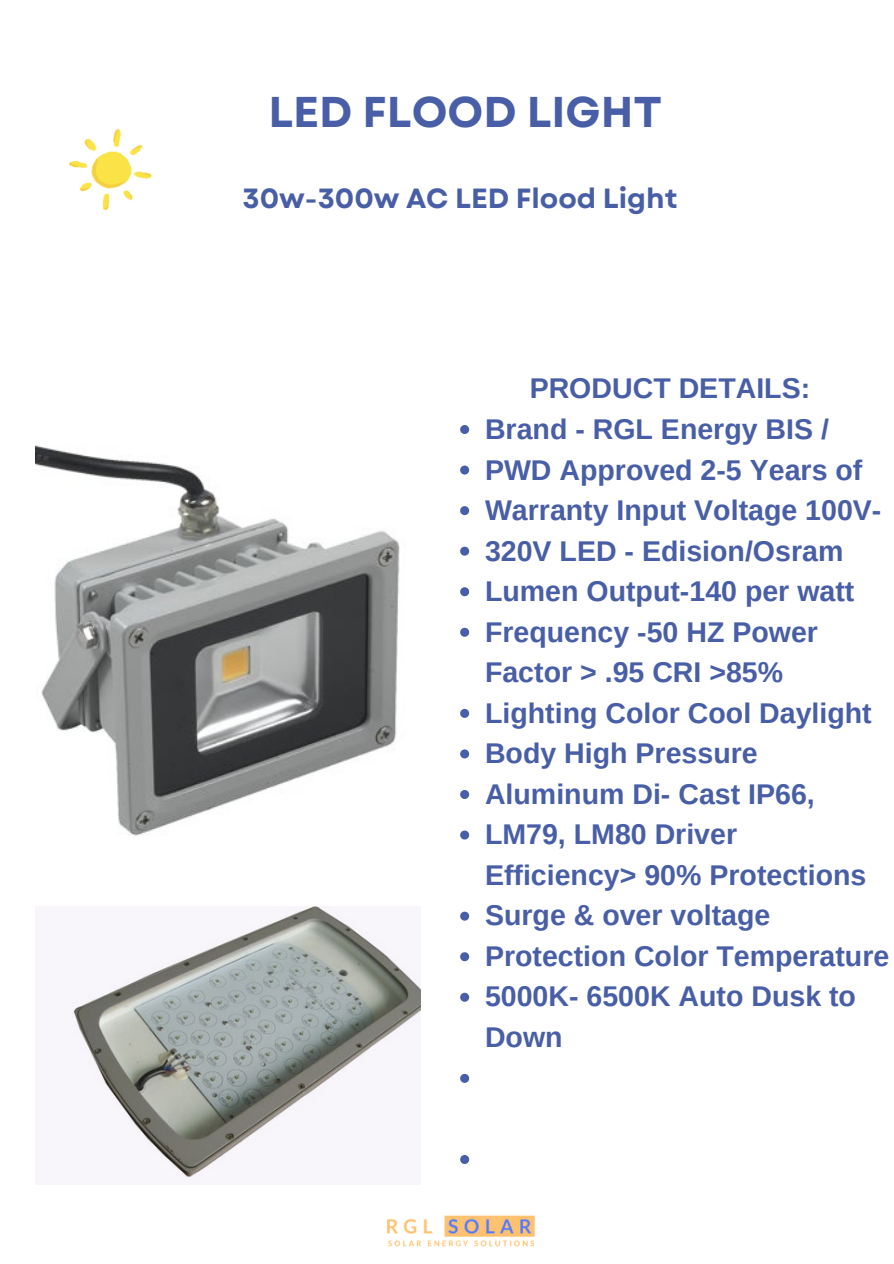
<style>
.page{position:relative;width:894px;height:1264px;background:#fff}
.page>*{position:absolute;margin:0;border:0;box-sizing:border-box;transform-origin:0 0}
.t1{font:700 43.05px "Garet";color:#485ea6}
.t2{font:700 28.5px/40.5px "Arimo";color:#485ea6}
.t3{font:700 27.75px "Garet";color:#485ea6}
</style>
<div class="page">
<img style="left:69px;top:128px;width:83px;height:82px">
<img style="left:35px;top:445px;width:370px;height:391px">
<img style="left:71px;top:906px;width:349px;height:278px">
<svg style="left:460px;top:425px;width:9px;height:9px"></svg>
<svg style="left:460px;top:465px;width:9px;height:9px"></svg>
<svg style="left:460px;top:506px;width:9px;height:9px"></svg>
<svg style="left:460px;top:546px;width:9px;height:9px"></svg>
<svg style="left:460px;top:587px;width:9px;height:9px"></svg>
<svg style="left:460px;top:627px;width:9px;height:9px"></svg>
<svg style="left:460px;top:709px;width:9px;height:9px"></svg>
<svg style="left:460px;top:749px;width:9px;height:9px"></svg>
<svg style="left:460px;top:790px;width:9px;height:9px"></svg>
<svg style="left:460px;top:830px;width:9px;height:9px"></svg>
<svg style="left:460px;top:911px;width:9px;height:9px"></svg>
<svg style="left:460px;top:952px;width:9px;height:9px"></svg>
<svg style="left:460px;top:992px;width:9px;height:9px"></svg>
<svg style="left:460px;top:1073px;width:9px;height:9px"></svg>
<svg style="left:460px;top:1155px;width:9px;height:8px"></svg>
<img style="left:387px;top:1215px;width:148px;height:32px">
<h2 class="t1" style="left:268px;top:81px;width:395px">LED FLOOD LIGHT</h2>
<p class="t3" style="left:242px;top:178px;width:436px">30w-300w AC LED Flood Light</p>
<p class="t2" style="left:529px;top:368px;width:282px">PRODUCT DETAILS:</p>
<p class="t2" style="left:485px;top:409px;width:405px">Brand - RGL Energy BIS /<br>PWD Approved 2-5 Years of<br>Warranty Input Voltage 100V-<br>320V LED - Edision/Osram<br>Lumen Output-140 per watt<br>Frequency -50 HZ Power<br>Factor &gt; .95 CRI &gt;85%<br>Lighting Color Cool Daylight<br>Body High Pressure<br>Aluminum Di- Cast IP66,<br>LM79, LM80 Driver<br>Efficiency&gt; 90% Protections<br>Surge &amp; over voltage<br>Protection Color Temperature<br>5000K- 6500K Auto Dusk to<br>Down</p>
</div>
